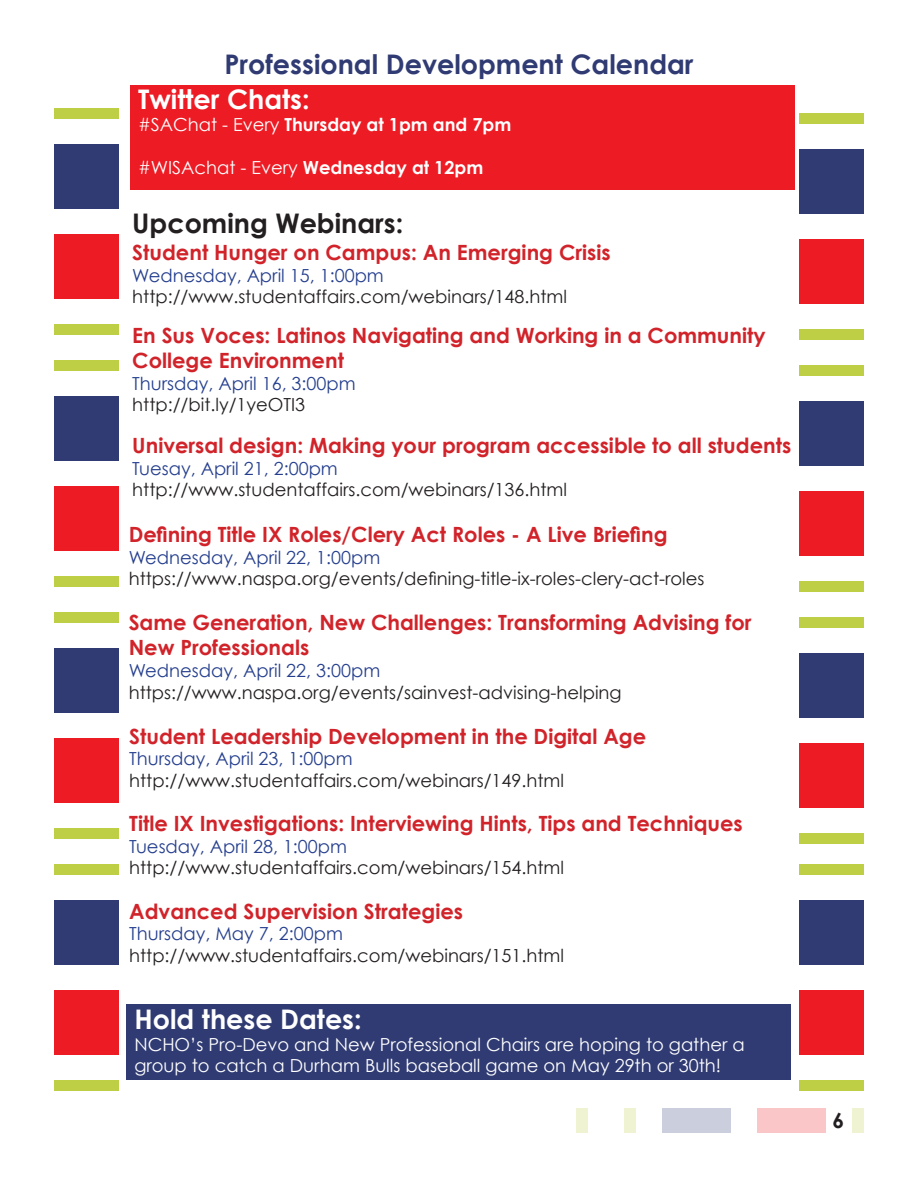
<style>
.page{position:relative;width:918px;height:1188px;background:#fff}
.page>*{position:absolute;margin:0;border:0;box-sizing:border-box;transform-origin:0 0}
.t1{font:700 27px "Century Gothic";color:#303b73}
.t2{font:700 27px "Century Gothic";color:#fff}
.t3{font:700 27px "Century Gothic";color:#231f20}
.t4{font:700 21px/25.2px "Century Gothic";color:#d1232a}
.t5{font:700 21px "Century Gothic";color:#231f20}
.t6{font:18px "Century Gothic";color:#231f20}
.t7{font:18px "Century Gothic";color:#253f8e}
.t8{font:18px/21.6px "Century Gothic";color:#fff}
.t9{font:700 18px "Century Gothic";color:#fff}
.s1{font-weight:400}
.s2{font-weight:700}
</style>
<div class="page">
<div style="left:54px;top:108px;width:65px;height:11px;background:#bfcf45"></div>
<div style="left:54px;top:144px;width:65px;height:65px;background:#303b73"></div>
<div style="left:54px;top:234px;width:65px;height:65px;background:#ed1b24"></div>
<div style="left:54px;top:324px;width:65px;height:11px;background:#bfcf45"></div>
<div style="left:54px;top:360px;width:65px;height:11px;background:#bfcf45"></div>
<div style="left:54px;top:396px;width:65px;height:65px;background:#303b73"></div>
<div style="left:54px;top:486px;width:65px;height:65px;background:#ed1b24"></div>
<div style="left:54px;top:576px;width:65px;height:11px;background:#bfcf45"></div>
<div style="left:54px;top:612px;width:65px;height:11px;background:#bfcf45"></div>
<div style="left:54px;top:648px;width:65px;height:65px;background:#303b73"></div>
<div style="left:54px;top:738px;width:65px;height:65px;background:#ed1b24"></div>
<div style="left:54px;top:828px;width:65px;height:11px;background:#bfcf45"></div>
<div style="left:54px;top:864px;width:65px;height:11px;background:#bfcf45"></div>
<div style="left:54px;top:900px;width:65px;height:65px;background:#303b73"></div>
<div style="left:54px;top:990px;width:65px;height:65px;background:#ed1b24"></div>
<div style="left:54px;top:1080px;width:65px;height:11px;background:#bfcf45"></div>
<div style="left:799px;top:864px;width:65px;height:11px;background:#bfcf45"></div>
<div style="left:799px;top:900px;width:65px;height:65px;background:#303b73"></div>
<div style="left:799px;top:990px;width:65px;height:65px;background:#ed1b24"></div>
<div style="left:799px;top:1080px;width:65px;height:11px;background:#bfcf45"></div>
<div style="left:799px;top:617px;width:65px;height:11px;background:#bfcf45"></div>
<div style="left:799px;top:653px;width:65px;height:65px;background:#303b73"></div>
<div style="left:799px;top:743px;width:65px;height:65px;background:#ed1b24"></div>
<div style="left:799px;top:833px;width:65px;height:11px;background:#bfcf45"></div>
<div style="left:799px;top:365px;width:65px;height:11px;background:#bfcf45"></div>
<div style="left:799px;top:401px;width:65px;height:65px;background:#303b73"></div>
<div style="left:799px;top:491px;width:65px;height:65px;background:#ed1b24"></div>
<div style="left:799px;top:581px;width:65px;height:11px;background:#bfcf45"></div>
<div style="left:799px;top:113px;width:65px;height:11px;background:#bfcf45"></div>
<div style="left:799px;top:149px;width:65px;height:65px;background:#303b73"></div>
<div style="left:799px;top:239px;width:65px;height:65px;background:#ed1b24"></div>
<div style="left:799px;top:329px;width:65px;height:11px;background:#bfcf45"></div>
<div style="left:624px;top:1108px;width:11px;height:25px;background:#eff3d1"></div>
<div style="left:662px;top:1108px;width:69px;height:25px;background:#cbcedc"></div>
<div style="left:757px;top:1108px;width:69px;height:25px;background:#fac6c8"></div>
<div style="left:853px;top:1108px;width:11px;height:25px;background:#eff3d1"></div>
<div style="left:576px;top:1108px;width:12px;height:25px;background:#eff3d1"></div>
<div style="left:130px;top:85px;width:665px;height:105px;background:#ed1b24"></div>
<div style="left:127px;top:1004px;width:664px;height:76px;background:#303b73"></div>
<p class="t1" style="left:224px;top:47px;width:471px">Professional Development Calendar</p>
<p class="t2" style="left:138px;top:83px;width:173px">Twitter Chats:</p>
<p class="t9" style="left:138px;top:113px;width:375px"><span class="s1">#SAChat - Every</span> Thursday at 1pm and 7pm</p>
<p class="t8" style="left:138px;top:157px;width:347px">#WISAchat - Every <span class="s2">Wednesday at 12pm</span></p>
<p class="t3" style="left:132px;top:206px;width:273px">Upcoming Webinars:</p>
<p class="t4" style="left:132px;top:239px;width:480px">Student Hunger on Campus: An Emerging Crisis</p>
<p class="t7" style="left:132px;top:264px;width:253px">Wednesday, April 15, 1:00pm</p>
<p class="t6" style="left:132px;top:286px;width:436px">http://www.studentaffairs.com/webinars/148.html</p>
<p class="t4" style="left:132px;top:322px;width:635px">En Sus Voces: Latinos Navigating and Working in a Community<br>College Environment</p>
<p class="t7" style="left:132px;top:372px;width:225px">Thursday, April 16, 3:00pm</p>
<p class="t6" style="left:132px;top:394px;width:174px">http://bit.ly/1yeOTI3</p>
<p class="t4" style="left:132px;top:432px;width:660px">Universal design: Making your program accessible to all students</p>
<p class="t7" style="left:132px;top:457px;width:207px">Tuesay, April 21, 2:00pm</p>
<p class="t6" style="left:132px;top:479px;width:436px">http://www.studentaffairs.com/webinars/136.html</p>
<p class="t4" style="left:129px;top:521px;width:540px">Defining Title IX Roles/Clery Act Roles - A Live Briefing</p>
<p class="t7" style="left:129px;top:546px;width:253px">Wednesday, April 22, 1:00pm</p>
<p class="t6" style="left:129px;top:568px;width:577px">https://www.naspa.org/events/defining-title-ix-roles-clery-act-roles</p>
<p class="t4" style="left:129px;top:610px;width:624px">Same Generation, New Challenges: Transforming Advising for<br>New Professionals</p>
<p class="t7" style="left:129px;top:660px;width:253px">Wednesday, April 22, 3:00pm</p>
<p class="t6" style="left:129px;top:681px;width:495px">https://www.naspa.org/events/sainvest-advising-helping</p>
<p class="t4" style="left:129px;top:723px;width:519px">Student Leadership Development in the Digital Age</p>
<p class="t7" style="left:129px;top:748px;width:225px">Thursday, April 23, 1:00pm</p>
<p class="t6" style="left:129px;top:769px;width:436px">http://www.studentaffairs.com/webinars/149.html</p>
<p class="t4" style="left:129px;top:811px;width:615px">Title IX Investigations: Interviewing Hints, Tips and Techniques</p>
<p class="t7" style="left:129px;top:835px;width:219px">Tuesday, April 28, 1:00pm</p>
<p class="t6" style="left:129px;top:857px;width:436px">http://www.studentaffairs.com/webinars/154.html</p>
<p class="t4" style="left:129px;top:898px;width:335px">Advanced Supervision Strategies</p>
<p class="t7" style="left:129px;top:923px;width:215px">Thursday, May 7, 2:00pm</p>
<p class="t6" style="left:129px;top:944px;width:436px">http://www.studentaffairs.com/webinars/151.html</p>
<p class="t2" style="left:134px;top:1002px;width:229px">Hold these Dates:</p>
<p class="t8" style="left:134px;top:1033px;width:612px">NCHO’s Pro-Devo and New Professional Chairs are hoping to gather a group to catch a Durham Bulls baseball game on May 29th or 30th!</p>
<p class="t5" style="left:832px;top:1107px;width:13px">6</p>
</div>
